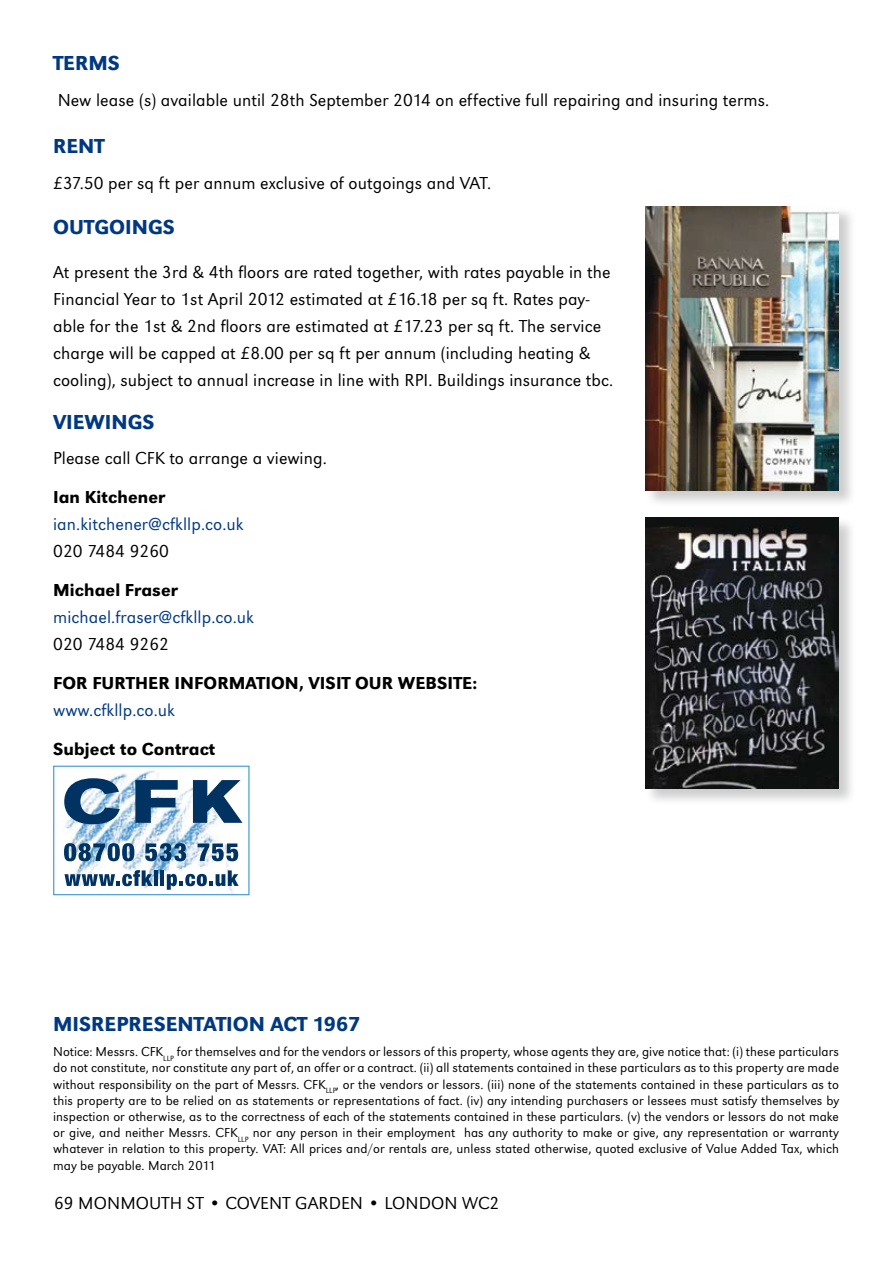
<style>
.page{position:relative;width:893px;height:1263px;background:#fff}
.page>*{position:absolute;margin:0;border:0;box-sizing:border-box;transform-origin:0 0}
.t1{font:500 21px "URW Grotesk T";color:#003982}
.t2{font:300 18px/27px "URW Grotesk T";letter-spacing:.005em;color:#000}
.t3{font:500 18px "URW Grotesk T";letter-spacing:.005em;color:#000}
.t4{font:300 18px "URW Grotesk T";letter-spacing:.005em;color:#003982}
.t5{font:300 13.5px/16.2px "URW Grotesk T";letter-spacing:.005em;color:#000;text-align:justify}
</style>
<div class="page">
<img style="left:64px;top:770px;width:179px;height:123px">
<div style="left:53px;top:766px;width:197px;height:129px;border:1px solid #3c99d0"></div>
<svg style="left:64px;top:778px;width:56px;height:46px"></svg>
<svg style="left:135px;top:780px;width:43px;height:43px"></svg>
<svg style="left:193px;top:780px;width:49px;height:43px"></svg>
<svg style="left:64px;top:843px;width:70px;height:18px"></svg>
<svg style="left:145px;top:843px;width:41px;height:18px"></svg>
<svg style="left:198px;top:843px;width:40px;height:18px"></svg>
<svg style="left:64px;top:870px;width:88px;height:16px"></svg>
<hr style="left:154px;top:870px;width:4px;height:16px;background:#003362">
<hr style="left:160px;top:870px;width:4px;height:16px;background:#003362">
<svg style="left:167px;top:870px;width:72px;height:20px"></svg>
<div style="left:644px;top:205px;width:212px;height:303px;background:#000;opacity:.2"></div>
<img style="left:645px;top:206px;width:194px;height:284px">
<div style="left:644px;top:516px;width:212px;height:290px;background:#000;opacity:.2"></div>
<img style="left:645px;top:517px;width:194px;height:272px">
<h1 class="t1" style="left:53px;top:51px;width:51px">TERMS</h1>
<h2 class="t2" style="left:58px;top:86px;width:713px">New lease (s) available until 28th September 2014 on effective full repairing and insuring terms.</h2>
<h1 class="t1" style="left:53px;top:134px;width:53px">RENT</h1>
<h2 class="t2" style="left:53px;top:169px;width:440px">£37.50 per sq ft per annum exclusive of outgoings and VAT.</h2>
<h1 class="t1" style="left:53px;top:215px;width:109px">OUTGOINGS</h1>
<p class="t2" style="left:53px;top:259px;width:561px">At present the 3rd &amp; 4th floors are rated together, with rates payable in the Financial Year to 1st April 2012 estimated at £16.18 per sq ft. Rates pay&shy;able for the 1st &amp; 2nd floors are estimated at £17.23 per sq ft. The service charge will be capped at £8.00 per sq ft per annum (including heating &amp; cooling), subject to annual increase in line with RPI. Buildings insurance tbc.</p>
<h1 class="t1" style="left:53px;top:409px;width:89px">VIEWINGS</h1>
<h2 class="t2" style="left:53px;top:444px;width:275px">Please call CFK to arrange a viewing.</h2>
<h2 class="t3" style="left:53px;top:486px;width:114px">IAN KITCHENER</h2>
<h2 class="t4" style="left:53px;top:513px;width:192px">ian.kitchener@cfkllp.co.uk</h2>
<h2 class="t2" style="left:53px;top:537px;width:117px">020 7484 9260</h2>
<h2 class="t3" style="left:53px;top:579px;width:127px">MICHAEL FRASER</h2>
<h2 class="t4" style="left:53px;top:606px;width:202px">michael.fraser@cfkllp.co.uk</h2>
<h2 class="t2" style="left:53px;top:630px;width:117px">020 7484 9262</h2>
<h2 class="t3" style="left:53px;top:672px;width:12px">FOR</h2>
<h2 class="t3" style="left:92px;top:672px;width:12px">FURTHER</h2>
<h2 class="t3" style="left:174px;top:672px;width:12px">INFOR</h2>
<h2 class="t3" style="left:229px;top:672px;width:29px">MATION</h2>
<h2 class="t3" style="left:299px;top:672px;width:70px">, VISIT OUR</h2>
<h2 class="t3" style="left:398px;top:672px;width:81px">WEBSITE:</h2>
<h2 class="t4" style="left:53px;top:699px;width:123px">www.cfkllp.co.uk</h2>
<h2 class="t3" style="left:53px;top:738px;width:164px">SUBJECT TO CONTRACT</h2>
<h1 class="t1" style="left:53px;top:1012px;width:309px">MISREPRESENTATION ACT 1967</h1>
<p class="t5" style="left:53px;top:1043px;width:787px">Notice: Messrs. CFK<sub>LLP</sub> for themselves and for the vendors or lessors of this property, whose agents they are, give notice that: (i) these particulars do not constitute, nor constitute any part of, an offer or a contract. (ii) all statements contained in these particulars as to this property are made without responsibility on the part of Messrs. CFK<sub>LLP</sub>, or the vendors or lessors. (iii) none of the statements contained in these particulars as to this property are to be relied on as statements or representations of fact. (iv) any intending purchasers or lessees must satisfy themselves by inspection or otherwise, as to the correctness of each of the statements contained in these particulars. (v) the vendors or lessors do not make or give, and neither Messrs. CFK<sub>LLP</sub> nor any person in their employment has any authority to make or give, any representation or warranty whatever in relation to this property. VAT: All prices and/or rentals are, unless stated otherwise, quoted exclusive of Value Added Tax, which may be payable. March 2011</p>
<h2 class="t2" style="left:54px;top:1189px;width:447px">69 MONMOUTH ST • COVENT GARDEN • LONDON WC2</h2>
</div>
